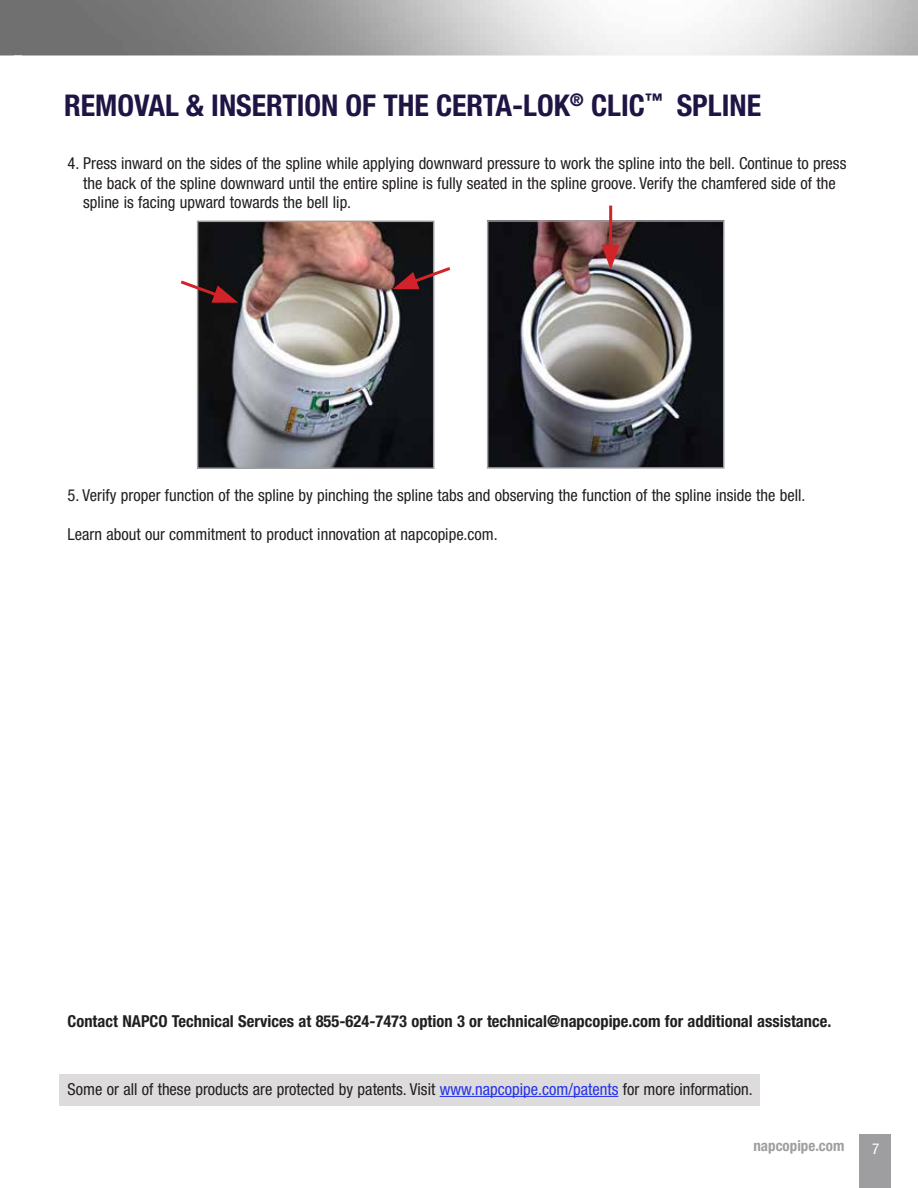
<style>
.page{position:relative;width:918px;height:1188px;background:#fff}
.page>*{position:absolute;margin:0;border:0;box-sizing:border-box;transform-origin:0 0}
.t1{font:700 condensed 30px "Helvetica Neue LT Std";color:#201444}
.t2{font:condensed 16.5px/19.5px "Helvetica Neue LT Std";color:#231f20}
.t3{font:700 condensed 16.5px "Helvetica Neue LT Std";color:#231f20}
.t4{font:700 condensed 15px "Helvetica Neue LT Std";color:#9e9da0}
.t5{font:condensed 15px "Helvetica Neue LT Std";color:#fff}
.s1{color:#2432ea}
</style>
<div class="page">
<div style="left:860px;top:1134px;width:31px;height:54px;background:#9e9da0"></div>
<div style="left:59px;top:1074px;width:701px;height:32px;background:#dddbdb"></div>
<hr style="left:440px;top:1096px;width:178px;height:1px;background:#2432ea">
<img style="left:200px;top:224px;width:231px;height:242px">
<div style="left:197px;top:221px;width:237px;height:248px;border:2px solid #9e9da0"></div>
<img style="left:490px;top:223px;width:232px;height:243px">
<div style="left:487px;top:220px;width:238px;height:249px;border:2px solid #9e9da0"></div>
<svg style="left:180px;top:278px;width:58px;height:25px"></svg>
<hr style="left:609px;top:206px;width:3px;height:49px;background:#d2232a">
<svg style="left:602px;top:245px;width:18px;height:25px"></svg>
<svg style="left:393px;top:265px;width:58px;height:24px"></svg>
<h1 class="t1" style="left:64px;top:87px;width:699px">REMOVAL &amp; INSERTION OF THE CERTA-LOK<sup>®</sup> CLIC<sup>™</sup> SPLINE</h1>
<p class="t2" style="left:83px;top:154px;width:765px;text-indent:-16px">4. Press inward on the sides of the spline while applying downward pressure to work the spline into the bell. Continue to press the back of the spline downward until the entire spline is fully seated in the spline groove. Verify the chamfered side of the spline is facing upward towards the bell lip.</p>
<p class="t2" style="left:68px;top:485px;width:739px">5. Verify proper function of the spline by pinching the spline tabs and observing the function of the spline inside the bell.</p>
<p class="t2" style="left:68px;top:524px;width:432px">Learn about our commitment to product innovation at napcopipe.com.</p>
<p class="t3" style="left:68px;top:1011px;width:765px">Contact NAPCO Technical Services at 855-624-7473 option 3 or technical@napcopipe.com for additional assistance.</p>
<p class="t2" style="left:68px;top:1079px;width:687px">Some or all of these products are protected by patents. Visit <span class="s1">www.napcopipe.com/patents</span> for more information.</p>
<p class="t4" style="left:753px;top:1137px;width:93px">napcopipe.com</p>
<p class="t5" style="left:872px;top:1140px;width:9px">7</p>
</div>
